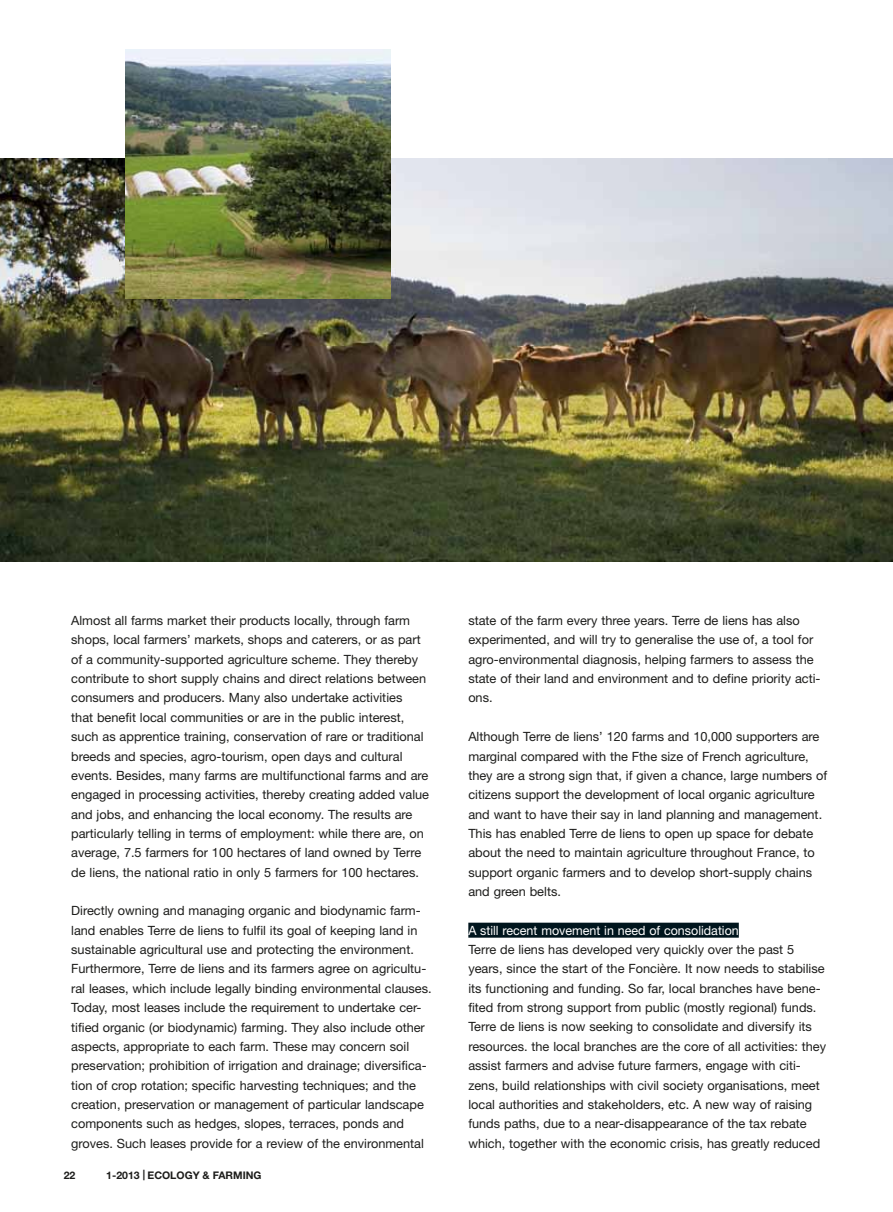
<style>
.page{position:relative;width:893px;height:1212px;background:#fff}
.page>*{position:absolute;margin:0;border:0;box-sizing:border-box;transform-origin:0 0}
.t1{font:12.75px/19.4px "Helvetica Neue LT Std";color:#1d1d1b}
.t2{font:12.75px "Helvetica Neue LT Std";color:#fff}
.t3{font:700 10.5px "Helvetica Neue LT Std";color:#1d1d1b}
.s1{font-weight:900}
</style>
<div class="page">
<img style="left:0;top:158px;width:893px;height:404px">
<div style="left:468px;top:923px;width:271px;height:15px;background:#00151d"></div>
<img style="left:125px;top:50px;width:266px;height:249px">
<p class="t1" style="left:71px;top:611px;width:359px">Almost all farms market their products locally, through farm shops, local farmers’ markets, shops and caterers, or as part of a community-supported agriculture scheme. They thereby contribute to short supply chains and direct relations between consumers and producers. Many also undertake activities<br>that benefit local communities or are in the public interest, such as apprentice training, conservation of rare or traditional breeds and species, agro-tourism, open days and cultural events. Besides, many farms are multifunctional farms and are engaged in processing activities, thereby creating added value and jobs, and enhancing the local economy. The results are particularly telling in terms of employment: while there are, on average, 7.5 farmers for 100 hectares of land owned by Terre de liens, the national ratio in only 5 farmers for 100 hectares.</p>
<p class="t1" style="left:71px;top:901px;width:362px">Directly owning and managing organic and biodynamic farm&shy;land enables Terre de liens to fulfil its goal of keeping land in sustainable agricultural use and protecting the environment.<br>Furthermore, Terre de liens and its farmers agree on agricultu&shy;ral leases, which include legally binding environmental clauses.<br>Today, most leases include the requirement to undertake cer&shy;tified organic (or biodynamic) farming. They also include other aspects, appropriate to each farm. These may concern soil preservation; prohibition of irrigation and drainage; diversifica&shy;tion of crop rotation; specific harvesting techniques; and the creation, preservation or management of particular landscape components such as hedges, slopes, terraces, ponds and groves. Such leases provide for a review of the environmental</p>
<p class="t3" style="left:64px;top:1169px;width:13px">22</p>
<p class="t3" style="left:106px;top:1169px;width:157px">1-2013 <span class="s1">|</span> ECOLOGY &amp; FARMING</p>
<p class="t1" style="left:468px;top:611px;width:354px">state of the farm every three years. Terre de liens has also experimented, and will try to generalise the use of, a tool for agro-environmental diagnosis, helping farmers to assess the state of their land and environment and to define priority acti&shy;ons.</p>
<p class="t1" style="left:468px;top:727px;width:360px">Although Terre de liens’ 120 farms and 10,000 supporters are marginal compared with the Fthe size of French agriculture, they are a strong sign that, if given a chance, large numbers of citizens support the development of local organic agriculture and want to have their say in land planning and management.<br>This has enabled Terre de liens to open up space for debate about the need to maintain agriculture throughout France, to support organic farmers and to develop short-supply chains and green belts.</p>
<p class="t2" style="left:468px;top:922px;width:272px">A still recent movement in need of consolidation</p>
<p class="t1" style="left:468px;top:939px;width:359px">Terre de liens has developed very quickly over the past 5 years, since the start of the Foncière. It now needs to stabilise its functioning and funding. So far, local branches have bene&shy;fited from strong support from public (mostly regional) funds.<br>Terre de liens is now seeking to consolidate and diversify its resources. the local branches are the core of all activities: they assist farmers and advise future farmers, engage with citi&shy;zens, build relationships with civil society organisations, meet local authorities and stakeholders, etc. A new way of raising funds paths, due to a near-disappearance of the tax rebate which, together with the economic crisis, has greatly reduced</p>
</div>
